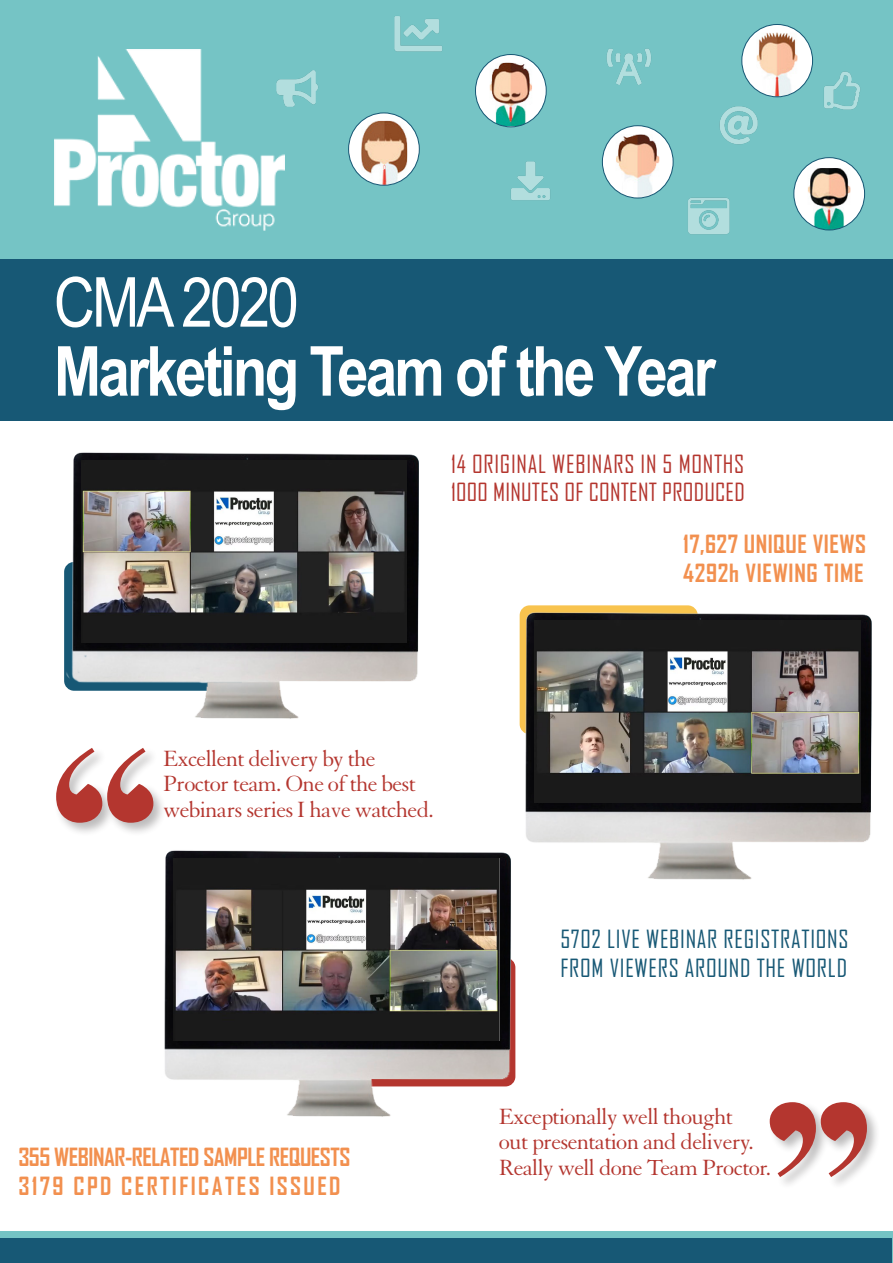
<style>
.page{position:relative;width:893px;height:1263px;background:#fff}
.page>*{position:absolute;margin:0;border:0;box-sizing:border-box;transform-origin:0 0}
.t1{font:271.5px "Abril Fatface";color:#b4362f}
.t2{font:700 69px "Arial Narrow";letter-spacing:-.04em;color:#fff}
.t3{font:69px "Arial Narrow";letter-spacing:-.04em;color:#fff}
.t4{font:24px/25.5px "Granjon";letter-spacing:-.03em;color:#b4362f}
.t5{font:24px "Agency FB";letter-spacing:.03em;color:#175875}
.t6{font:700 24px "Agency FB";letter-spacing:.02em;color:#f2904f}
.t7{font:700 24px "Agency FB";letter-spacing:-.02em;color:#f2904f}
.t8{font:24px "Agency FB";letter-spacing:.01em;color:#b4362f}
.t9{font:24px "Agency FB";letter-spacing:.03em;color:#b4362f}
.t10{font:700 24px "Agency FB";letter-spacing:.1em;color:#f2904f}
</style>
<div class="page">
<div style="left:0;top:0;width:893px;height:321px;background:#75c4c5"></div>
<div style="left:0;top:259px;width:893px;height:162px;background:#175875"></div>
<div style="left:794px;top:158px;width:71px;height:72px;background:#fff;border-radius:50%"></div>
<img style="left:807px;top:168px;width:44px;height:62px">
<div style="left:793px;top:157px;width:72px;height:73px;border:1px solid #175875;border-radius:50%"></div>
<div style="left:349px;top:113px;width:70px;height:72px;background:#fff;border-radius:50%"></div>
<img style="left:361px;top:121px;width:46px;height:64px">
<div style="left:348px;top:112px;width:72px;height:74px;border:1px solid #175875;border-radius:50%"></div>
<div style="left:475px;top:55px;width:71px;height:72px;background:#fff;border-radius:50%"></div>
<img style="left:489px;top:63px;width:43px;height:63px">
<div style="left:475px;top:54px;width:72px;height:73px;border:1px solid #175875;border-radius:50%"></div>
<div style="left:602px;top:126px;width:71px;height:72px;background:#fff;border-radius:50%"></div>
<img style="left:616px;top:134px;width:44px;height:63px">
<div style="left:602px;top:125px;width:72px;height:74px;border:1px solid #175875;border-radius:50%"></div>
<div style="left:742px;top:24px;width:71px;height:73px;background:#fff;border-radius:50%"></div>
<img style="left:756px;top:33px;width:42px;height:64px">
<div style="left:741px;top:24px;width:72px;height:73px;border:1px solid #175875;border-radius:50%"></div>
<img style="left:394px;top:16px;width:48px;height:36px">
<img style="left:719px;top:106px;width:39px;height:39px">
<img style="left:607px;top:49px;width:44px;height:35px">
<img style="left:284px;top:70px;width:34px;height:37px">
<img style="left:824px;top:71px;width:36px;height:39px">
<img style="left:54px;top:50px;width:230px;height:180px">
<img style="left:511px;top:161px;width:39px;height:39px">
<img style="left:688px;top:197px;width:42px;height:37px">
<div style="left:0;top:1231px;width:893px;height:32px;background:#75c4c5"></div>
<div style="left:0;top:1238px;width:892px;height:25px;background:#175875"></div>
<img style="left:65px;top:452px;width:354px;height:267px">
<img style="left:82px;top:461px;width:325px;height:182px">
<img style="left:519px;top:605px;width:353px;height:275px">
<img style="left:535px;top:621px;width:325px;height:182px">
<img style="left:164px;top:842px;width:375px;height:275px">
<img style="left:174px;top:859px;width:325px;height:182px">
<div style="left:54px;top:746px;width:113px;height:91px;background:#231f20;opacity:.3"></div>
<div style="left:768px;top:1100px;width:113px;height:90px;background:#231f20;opacity:.3"></div>
<p class="t3" style="left:54px;top:252px;width:246px">CMA 2020</p>
<p class="t2" style="left:54px;top:319px;width:663px">Marketing Team of the Year</p>
<p class="t9" style="left:451px;top:449px;width:295px">14 ORIGINAL WEBINARS IN 5 MONTHS</p>
<p class="t8" style="left:451px;top:478px;width:295px">1000 MINUTES OF CONTENT PRODUCED</p>
<p class="t6" style="left:683px;top:529px;width:184px">17,627 UNIQUE VIEWS</p>
<p class="t6" style="left:683px;top:558px;width:182px">4292h VIEWING TIME</p>
<p class="t1" style="left:44px;top:665px;width:123px">“</p>
<p class="t4" style="left:163px;top:746px;width:272px">Excellent delivery by the<br>Proctor team. One of the best webinars series I have watched.</p>
<p class="t7" style="left:18px;top:1142px;width:333px">355 WEBINAR-RELATED SAMPLE REQUESTS</p>
<p class="t10" style="left:18px;top:1171px;width:324px">3179 CPD CERTIFICATES ISSUED</p>
<p class="t5" style="left:560px;top:924px;width:290px">5702 LIVE WEBINAR REGISTRATIONS</p>
<p class="t5" style="left:560px;top:953px;width:288px">FROM VIEWERS AROUND THE WORLD</p>
<p class="t4" style="left:499px;top:1104px;width:274px">Exceptionally well thought<br>out presentation and delivery.<br>Really well done Team Proctor.</p>
<p class="t1" style="left:879px;top:1259px;width:123px;rotate:-180deg">“</p>
</div>
